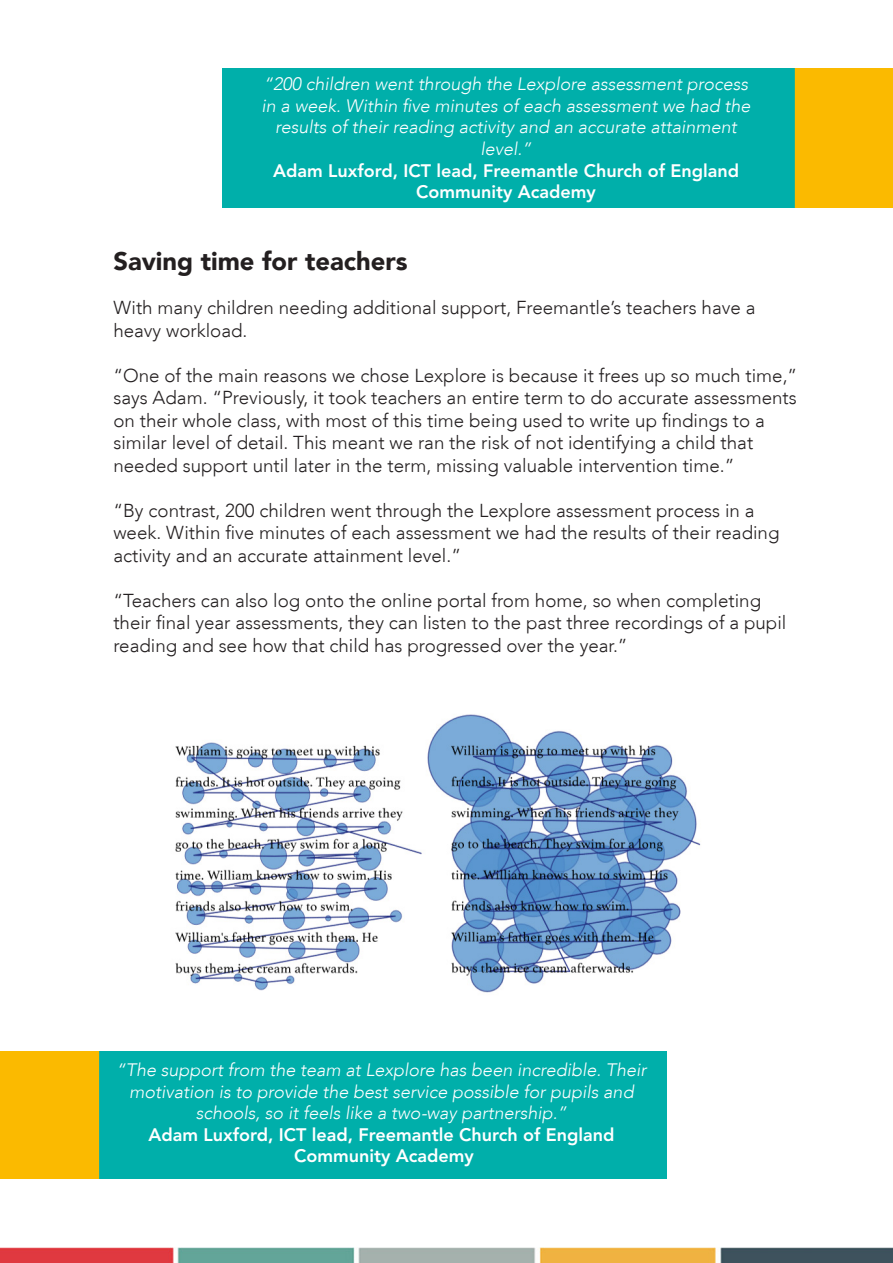
<style>
.page{position:relative;width:893px;height:1263px;background:#fff}
.page>*{position:absolute;margin:0;border:0;box-sizing:border-box;transform-origin:0 0}
.t1{font:900 25.5px "Avenir LT";color:#231f20}
.t2{font:300 18.75px/22.5px "Avenir LT";color:#231f20}
.t3{font:italic 300 18px/21.6px "Avenir LT";color:#fff;text-align:center}
.t4{font:800 18px/21.6px "Avenir LT Std";color:#fff;text-align:center}
</style>
<div class="page">
<img style="left:223px;top:68px;width:670px;height:140px">
<img style="left:0;top:1051px;width:667px;height:128px">
<img style="left:0;top:1248px;width:893px;height:15px">
<img style="left:175px;top:714px;width:526px;height:279px">
<p class="t3" style="left:262px;top:73px;width:490px">“200 children went through the Lexplore assessment process in a week. Within five minutes of each assessment we had the results of their reading activity and an accurate attainment level.”</p>
<p class="t4" style="left:273px;top:160px;width:467px">Adam Luxford, ICT lead, Freemantle Church of England<br>Community Academy</p>
<p class="t1" style="left:113px;top:246px;width:296px">Saving time for teachers</p>
<p class="t2" style="left:113px;top:297px;width:644px">With many children needing additional support, Freemantle’s teachers have a heavy workload.</p>
<p class="t2" style="left:113px;top:364px;width:685px">“One of the main reasons we chose Lexplore is because it frees up so much time,” says Adam. “Previously, it took teachers an entire term to do accurate assessments on their whole class, with most of this time being used to write up findings to a similar level of detail. This meant we ran the risk of not identifying a child that needed support until later in the term, missing valuable intervention time.”</p>
<p class="t2" style="left:113px;top:499px;width:668px">“By contrast, 200 children went through the Lexplore assessment process in a week. Within five minutes of each assessment we had the results of their reading activity and an accurate attainment level.”</p>
<p class="t2" style="left:113px;top:589px;width:674px">“Teachers can also log onto the online portal from home, so when completing their final year assessments, they can listen to the past three recordings of a pupil reading and see how that child has progressed over the year.”</p>
<p class="t3" style="left:116px;top:1059px;width:531px">“The support from the team at Lexplore has been incredible. Their motivation is to provide the best service possible for pupils and schools, so it feels like a two-way partnership.”</p>
<p class="t4" style="left:148px;top:1124px;width:467px">Adam Luxford, ICT lead, Freemantle Church of England</p>
<p class="t4" style="left:294px;top:1145px;width:181px">Community Academy</p>
</div>
